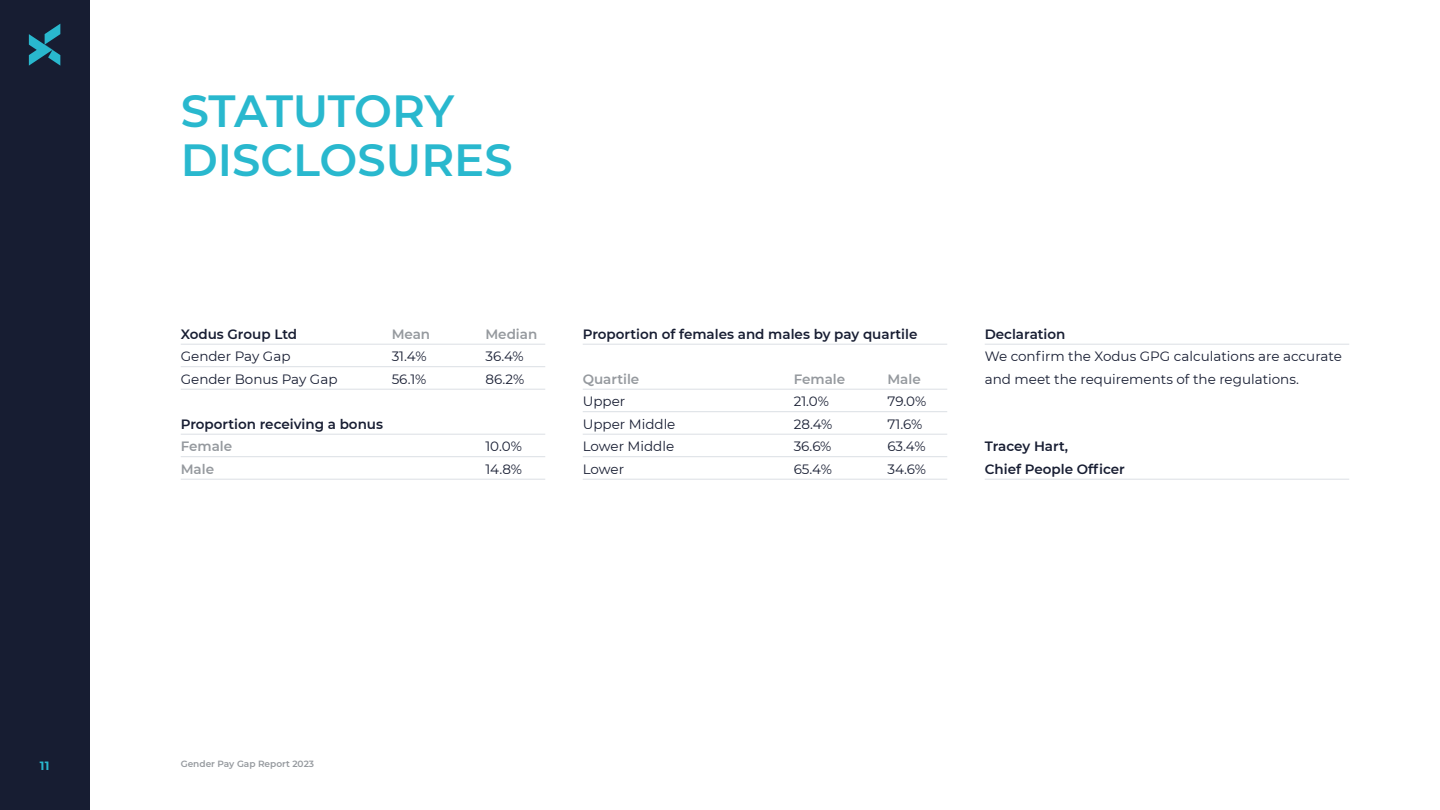
<style>
.page{position:relative;width:1440px;height:810px;background:#fff}
.page>*{position:absolute;margin:0;border:0;box-sizing:border-box;transform-origin:0 0}
.t1{font:600 45px/48.8px "Montserrat";color:#29b8ce}
.t2{font:13.5px/22.5px "Montserrat";color:#171d32}
.t3{font:600 13.5px/22.5px "Montserrat";color:#171d32}
.t4{font:600 13.5px "Montserrat";color:#95999e}
.t5{font:700 12px "Montserrat";color:#29b8ce}
.t6{font:600 9px "Montserrat";color:#95999e}
</style>
<div class="page">
<div style="left:0;top:0;width:89px;height:810px;background:#171d32"></div>
<svg style="left:29px;top:24px;width:31px;height:42px"></svg>
<hr style="left:181px;top:344px;width:364px;height:1px;background:#dbdfe4">
<hr style="left:181px;top:366px;width:364px;height:1px;background:#dbdfe4">
<hr style="left:181px;top:389px;width:364px;height:1px;background:#dbdfe4">
<hr style="left:181px;top:434px;width:364px;height:1px;background:#dbdfe4">
<hr style="left:181px;top:456px;width:364px;height:1px;background:#dbdfe4">
<hr style="left:181px;top:479px;width:364px;height:1px;background:#dbdfe4">
<hr style="left:583px;top:344px;width:364px;height:1px;background:#dbdfe4">
<hr style="left:583px;top:389px;width:364px;height:1px;background:#dbdfe4">
<hr style="left:583px;top:411px;width:364px;height:1px;background:#dbdfe4">
<hr style="left:583px;top:434px;width:364px;height:1px;background:#dbdfe4">
<hr style="left:583px;top:456px;width:364px;height:1px;background:#dbdfe4">
<hr style="left:583px;top:479px;width:364px;height:1px;background:#dbdfe4">
<hr style="left:985px;top:344px;width:364px;height:1px;background:#dbdfe4">
<hr style="left:985px;top:479px;width:364px;height:1px;background:#dbdfe4">
<h1 class="t1" style="left:181px;top:84px;width:333px">STATUTORY<br>DISCLOSURES</h1>
<p class="t3" style="left:181px;top:322px;width:118px">Xodus Group Ltd</p>
<p class="t4" style="left:392px;top:324px;width:40px">Mean</p>
<p class="t4" style="left:485px;top:324px;width:53px">Median</p>
<p class="t2" style="left:181px;top:345px;width:111px">Gender Pay Gap</p>
<p class="t2" style="left:392px;top:345px;width:36px">31.4%</p>
<p class="t2" style="left:485px;top:345px;width:40px">36.4%</p>
<p class="t2" style="left:181px;top:367px;width:158px">Gender Bonus Pay Gap</p>
<p class="t2" style="left:392px;top:367px;width:36px">56.1%</p>
<p class="t2" style="left:485px;top:367px;width:40px">86.2%</p>
<p class="t3" style="left:181px;top:412px;width:204px">Proportion receiving a bonus</p>
<p class="t4" style="left:181px;top:437px;width:53px">Female</p>
<p class="t2" style="left:485px;top:435px;width:38px">10.0%</p>
<p class="t4" style="left:181px;top:459px;width:35px">Male</p>
<p class="t2" style="left:485px;top:457px;width:38px">14.8%</p>
<p class="t3" style="left:583px;top:322px;width:336px">Proportion of females and males by pay quartile</p>
<p class="t4" style="left:583px;top:369px;width:58px">Quartile</p>
<p class="t4" style="left:794px;top:369px;width:53px">Female</p>
<p class="t4" style="left:887px;top:369px;width:35px">Male</p>
<p class="t2" style="left:583px;top:390px;width:44px">Upper</p>
<p class="t2" style="left:794px;top:390px;width:37px">21.0%</p>
<p class="t2" style="left:887px;top:390px;width:40px">79.0%</p>
<p class="t2" style="left:583px;top:412px;width:94px">Upper Middle</p>
<p class="t2" style="left:794px;top:412px;width:40px">28.4%</p>
<p class="t2" style="left:887px;top:412px;width:36px">71.6%</p>
<p class="t2" style="left:583px;top:435px;width:93px">Lower Middle</p>
<p class="t2" style="left:794px;top:435px;width:39px">36.6%</p>
<p class="t2" style="left:887px;top:435px;width:40px">63.4%</p>
<p class="t2" style="left:583px;top:457px;width:43px">Lower</p>
<p class="t2" style="left:794px;top:457px;width:40px">65.4%</p>
<p class="t2" style="left:887px;top:457px;width:40px">34.6%</p>
<p class="t3" style="left:985px;top:322px;width:82px">Declaration</p>
<p class="t2" style="left:985px;top:345px;width:359px">We confirm the Xodus GPG calculations are accurate and meet the requirements of the regulations.</p>
<p class="t3" style="left:985px;top:434px;width:142px">Tracey Hart,<br>Chief People Officer</p>
<p class="t5" style="left:40px;top:757px;width:11px">11</p>
<p class="t6" style="left:181px;top:758px;width:135px">Gender Pay Gap Report 2023</p>
</div>
